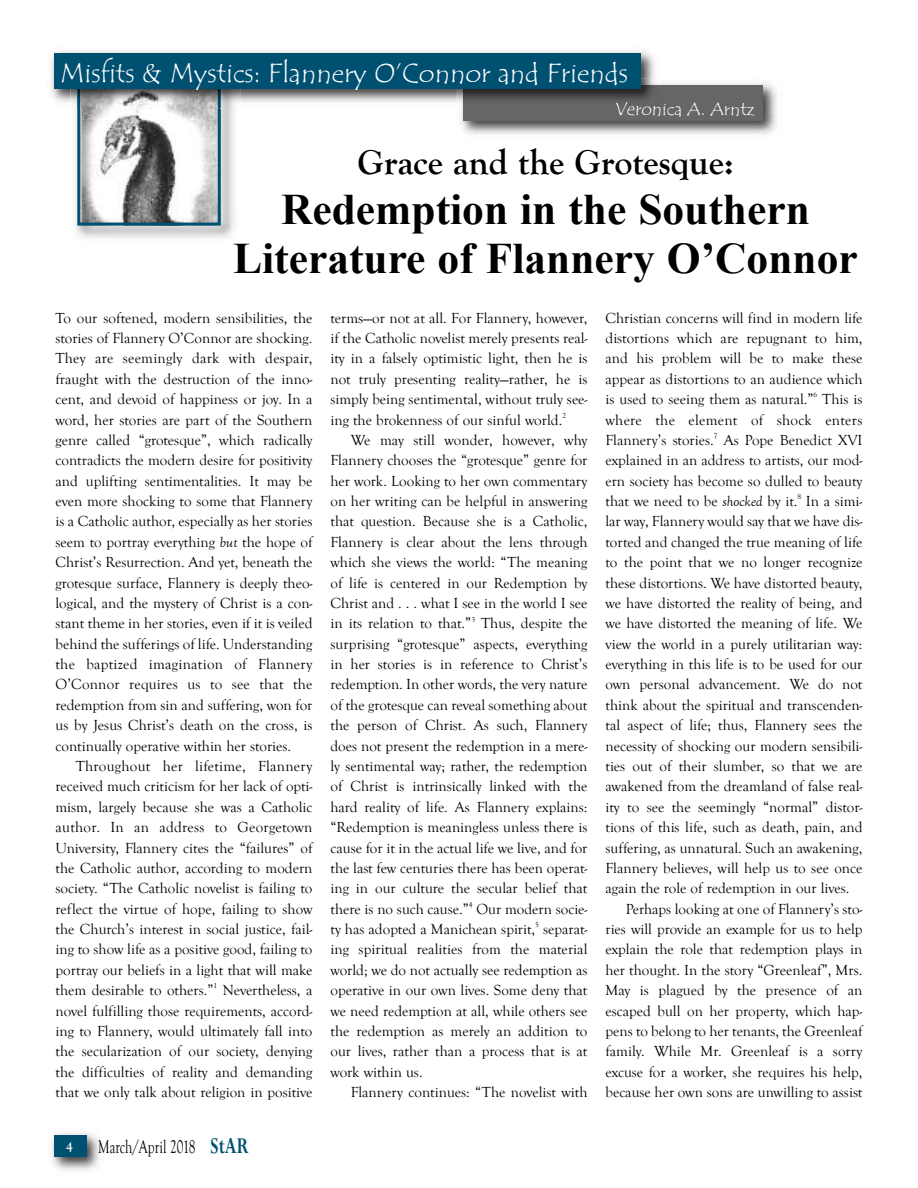
<style>
.page{position:relative;width:918px;height:1188px;background:#fff}
.page>*{position:absolute;margin:0;border:0;box-sizing:border-box;transform-origin:0 0}
.t1{font:700 43.5px/49.5px "Times New Roman";color:#000;text-align:center}
.t2{font:700 36px "Goudy Old Style T";color:#000}
.t3{font:27px "Tempus Sans ITC";color:#fff}
.t4{font:18.9px "Goudy Old Style T";color:#000;scale:.71 1}
.t5{font:18px "Tempus Sans ITC";color:#fff}
.t6{font:15px/20.4px "Goudy Old Style T";color:#000;text-align:justify}
.t7{font:15px "Goudy Old Style T";letter-spacing:.02em;color:#000}
.t8{font:700 13.5px "Goudy Old Style T";color:#fff}
.s1{font-style:italic}
.s2{font-family:"Perpetua";font-weight:700;font-size:25.2px;color:#005171}
</style>
<div class="page">
<img style="left:75px;top:108px;width:160px;height:130px">
<div style="left:77px;top:82px;width:144px;height:144px;border:3px solid #005171"></div>
<img style="left:461px;top:83px;width:316px;height:52px">
<div style="left:464px;top:86px;width:299px;height:35px;background:#666"></div>
<img style="left:51px;top:1132px;width:48px;height:39px">
<div style="left:54px;top:1135px;width:32px;height:21px;background:#005171"></div>
<img style="left:51px;top:50px;width:604px;height:53px">
<img style="left:71px;top:89px;width:169px;height:19px">
<svg style="left:221px;top:89px;width:1px;height:19px"></svg>
<img style="left:77px;top:89px;width:144px;height:19px">
<img style="left:457px;top:79px;width:203px;height:29px">
<img style="left:616px;top:102px;width:33px;height:6px">
<div style="left:54px;top:53px;width:587px;height:36px;background:#005171"></div>
<h3 class="t3" style="left:60px;top:56px;width:569px">Misfits &amp; Mystics: Flannery O’Connor and Friends</h3>
<p class="t5" style="left:615px;top:97px;width:141px">Veronica A. Arntz</p>
<h2 class="t2" style="left:357px;top:142px;width:378px">Grace and the Grotesque:</h2>
<h1 class="t1" style="left:233px;top:184px;width:626px">Redemption in the Southern<br>Literature of Flannery O’Connor</h1>
<p class="t6" style="left:55px;top:307px;width:259px">To our softened, modern sensibilities, the stories of Flannery O’Connor are shocking.<br>They are seemingly dark with despair, fraught with the destruction of the inno&shy;cent, and devoid of happiness or joy. In a word, her stories are part of the Southern genre called “grotesque”, which radically contradicts the modern desire for positivity and uplifting sentimentalities. It may be even more shocking to some that Flannery is a Catholic author, especially as her stories seem to portray everything <span class="s1">but</span> the hope of Christ’s Resurrection. And yet, beneath the grotesque surface, Flannery is deeply theo&shy;logical, and the mystery of Christ is a con&shy;stant theme in her stories, even if it is veiled behind the sufferings of life. Understanding the baptized imagination of Flannery O’Connor requires us to see that the redemption from sin and suffering, won for us by Jesus Christ’s death on the cross, is continually operative within her stories.</p>
<p class="t6" style="left:55px;top:756px;width:259px;text-indent:20px">Throughout her lifetime, Flannery received much criticism for her lack of opti&shy;mism, largely because she was a Catholic author. In an address to Georgetown University, Flannery cites the “failures” of the Catholic author, according to modern society. “The Catholic novelist is failing to reflect the virtue of hope, failing to show the Church’s interest in social justice, fail&shy;ing to show life as a positive good, failing to portray our beliefs in a light that will make them desirable to others.”<sup>1</sup> Nevertheless, a novel fulfilling those requirements, accord&shy;ing to Flannery, would ultimately fall into the secularization of our society, denying the difficulties of reality and demanding that we only talk about religion in positive</p>
<p class="t8" style="left:66px;top:1139px;width:8px">4</p>
<p class="t4" style="left:98px;top:1136px;width:214px">March/April 2018 <span class="s2">StAR</span></p>
<p class="t6" style="left:331px;top:307px;width:259px">terms—or not at all. For Flannery, however, if the Catholic novelist merely presents real&shy;ity in a falsely optimistic light, then he is not truly presenting reality—rather, he is simply being sentimental, without truly see&shy;ing the brokenness of our sinful world.<sup>2</sup></p>
<p class="t6" style="left:330px;top:430px;width:259px;text-indent:20px">We may still wonder, however, why Flannery chooses the “grotesque” genre for her work. Looking to her own commentary on her writing can be helpful in answering that question. Because she is a Catholic, Flannery is clear about the lens through which she views the world: “The meaning of life is centered in our Redemption by Christ and . . . what I see in the world I see in its relation to that.”<sup>3</sup> Thus, despite the surprising “grotesque” aspects, everything in her stories is in reference to Christ’s redemption. In other words, the very nature of the grotesque can reveal something about the person of Christ. As such, Flannery does not present the redemption in a mere&shy;ly sentimental way; rather, the redemption of Christ is intrinsically linked with the hard reality of life. As Flannery explains: “Redemption is meaningless unless there is cause for it in the actual life we live, and for the last few centuries there has been operat&shy;ing in our culture the secular belief that there is no such cause.”<sup>4</sup> Our modern socie&shy;ty has adopted a Manichean spirit,<sup>5</sup> separat&shy;ing spiritual realities from the material world; we do not actually see redemption as operative in our own lives. Some deny that we need redemption at all, while others see the redemption as merely an addition to our lives, rather than a process that is at work within us.</p>
<p class="t6" style="left:351px;top:1082px;width:238px">Flannery continues: “The novelist with</p>
<p class="t6" style="left:606px;top:307px;width:258px">Christian concerns will find in modern life</p>
<p class="t6" style="left:606px;top:328px;width:258px">distortions which are repugnant to him,</p>
<p class="t6" style="left:606px;top:348px;width:258px">and his problem will be to make these</p>
<p class="t6" style="left:606px;top:369px;width:259px">appear as distortions to an audience which</p>
<p class="t6" style="left:606px;top:389px;width:258px">is used to seeing them as natural.”<sup>6</sup> This is</p>
<p class="t7" style="left:605px;top:411px;width:259px">where the element of shock enters</p>
<p class="t6" style="left:606px;top:430px;width:258px">Flannery’s stories.<sup>7</sup> As Pope Benedict XVI</p>
<p class="t6" style="left:605px;top:450px;width:259px">explained in an address to artists, our mod-</p>
<p class="t6" style="left:606px;top:471px;width:258px">ern society has become so dulled to beauty</p>
<p class="t6" style="left:606px;top:491px;width:259px">that we need to be <span class="s1">shocked</span> by it.<sup>8</sup> In a simi-</p>
<p class="t6" style="left:605px;top:511px;width:259px">lar way, Flannery would say that we have dis-</p>
<p class="t6" style="left:605px;top:532px;width:258px">torted and changed the true meaning of life</p>
<p class="t6" style="left:605px;top:552px;width:258px">to the point that we no longer recognize</p>
<p class="t6" style="left:605px;top:572px;width:258px">these distortions. We have distorted beauty,</p>
<p class="t6" style="left:605px;top:593px;width:258px">we have distorted the reality of being, and</p>
<p class="t6" style="left:605px;top:613px;width:258px">we have distorted the meaning of life. We</p>
<p class="t6" style="left:605px;top:634px;width:259px">view the world in a purely utilitarian way:</p>
<p class="t6" style="left:605px;top:654px;width:259px">everything in this life is to be used for our</p>
<p class="t6" style="left:605px;top:674px;width:259px">own personal advancement. We do not</p>
<p class="t6" style="left:605px;top:695px;width:259px">think about the spiritual and transcenden-</p>
<p class="t6" style="left:605px;top:715px;width:258px">tal aspect of life; thus, Flannery sees the</p>
<p class="t6" style="left:605px;top:735px;width:259px">necessity of shocking our modern sensibili-</p>
<p class="t6" style="left:605px;top:756px;width:258px">ties out of their slumber, so that we are</p>
<p class="t6" style="left:605px;top:776px;width:259px">awakened from the dreamland of false real-</p>
<p class="t6" style="left:605px;top:797px;width:259px">ity to see the seemingly “normal” distor-</p>
<p class="t6" style="left:605px;top:817px;width:258px">tions of this life, such as death, pain, and</p>
<p class="t6" style="left:605px;top:837px;width:258px">suffering, as unnatural. Such an awakening,</p>
<p class="t6" style="left:605px;top:858px;width:258px">Flannery believes, will help us to see once</p>
<p class="t6" style="left:605px;top:878px;width:246px">again the role of redemption in our lives.</p>
<p class="t6" style="left:626px;top:899px;width:238px">Perhaps looking at one of Flannery’s sto-</p>
<p class="t6" style="left:605px;top:919px;width:259px">ries will provide an example for us to help</p>
<p class="t6" style="left:605px;top:939px;width:258px">explain the role that redemption plays in</p>
<p class="t6" style="left:605px;top:960px;width:259px">her thought. In the story “Greenleaf”, Mrs.</p>
<p class="t6" style="left:605px;top:980px;width:258px">May is plagued by the presence of an</p>
<p class="t6" style="left:605px;top:1000px;width:259px">escaped bull on her property, which hap-</p>
<p class="t6" style="left:605px;top:1021px;width:258px">pens to belong to her tenants, the Greenleaf</p>
<p class="t6" style="left:605px;top:1041px;width:258px">family. While Mr. Greenleaf is a sorry</p>
<p class="t6" style="left:605px;top:1062px;width:258px">excuse for a worker, she requires his help,</p>
<p class="t6" style="left:605px;top:1082px;width:259px">because her own sons are unwilling to assist</p>
</div>
